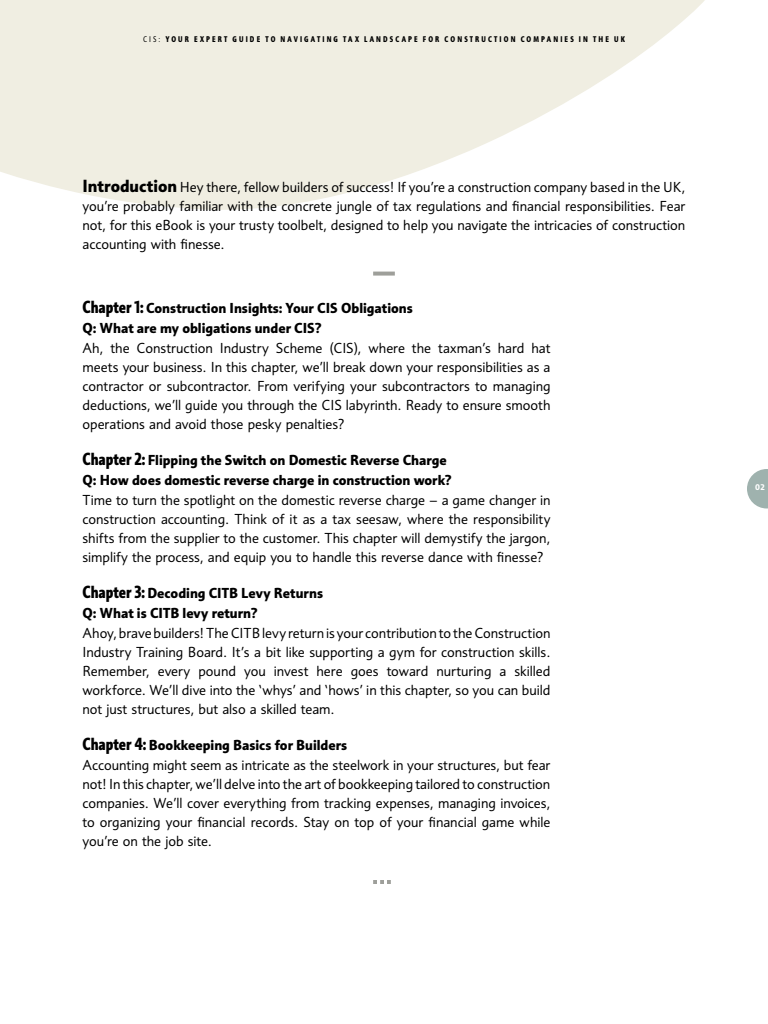
<style>
.page{position:relative;width:768px;height:1024px;background:#fff}
.page>*{position:absolute;margin:0;border:0;box-sizing:border-box;transform-origin:0 0}
.t1{font:14px/19px "Informa Pro";color:#000;text-align:justify}
.t2{font:700 14px/20px "Informa Pro";color:#000}
.t3{font:700 condensed 8px "Informa Pro";letter-spacing:.265em;color:#000}
.t4{font:700 8px "Informa Pro";color:#fff}
.s1{font-weight:400}
.s2{font-weight:700;font-size:17px}
.s3{font-stretch:condensed;font-size:17px}
.s4{font-weight:700;font-stretch:condensed;font-size:17px}
.s5{font-weight:700}
</style>
<div class="page">
<svg style="left:0;top:0;width:705px;height:210px;fill:#f0eee2"></svg>
<svg style="left:747px;top:469px;width:21px;height:39px"></svg>
<svg style="left:373px;top:272px;width:22px;height:4px"></svg>
<svg style="left:373px;top:880px;width:18px;height:4px"></svg>
<p class="t3" style="left:143px;top:34px;width:483px"><span class="s1">CIS:</span> YOUR EXPERT GUIDE TO NAVIGATING TAX LANDSCAPE FOR CONSTRUCTION COMPANIES IN THE UK</p>
<p class="t1" style="left:82px;top:177px;width:605px"><span class="s2">Introduction</span> Hey there, fellow builders of success! If you’re a construction company based in the UK, you’re probably familiar with the concrete jungle of tax regulations and financial responsibilities. Fear not, for this eBook is your trusty toolbelt, designed to help you navigate the intricacies of construction accounting with finesse.</p>
<p class="t2" style="left:82px;top:298px;width:332px"><span class="s3">Chapter 1:</span> Construction Insights: Your CIS Obligations<br>Q: What are my obligations under CIS?</p>
<p class="t1" style="left:83px;top:338px;width:470px">Ah, the Construction Industry Scheme (CIS), where the taxman’s hard hat meets your business. In this chapter, we’ll break down your responsibilities as a contractor or subcontractor. From verifying your subcontractors to managing deductions, we’ll guide you through the CIS labyrinth. Ready to ensure smooth operations and avoid those pesky penalties?</p>
<p class="t2" style="left:82px;top:450px;width:372px"><span class="s3">Chapter 2:</span> Flipping the Switch on Domestic Reverse Charge<br>Q: How does domestic reverse charge in construction work?</p>
<p class="t1" style="left:83px;top:490px;width:470px">Time to turn the spotlight on the domestic reverse charge – a game changer in construction accounting. Think of it as a tax seesaw, where the responsibility shifts from the supplier to the customer. This chapter will demystify the jargon, simplify the process, and equip you to handle this reverse dance with finesse?</p>
<p class="t2" style="left:82px;top:583px;width:242px"><span class="s3">Chapter 3:</span> Decoding CITB Levy Returns<br>Q: What is CITB levy return?</p>
<p class="t1" style="left:82px;top:623px;width:470px">Ahoy, brave builders! The CITB levy return is your contribution to the Construction Industry Training Board. It’s a bit like supporting a gym for construction skills.<br>Remember, every pound you invest here goes toward nurturing a skilled workforce. We’ll dive into the ‘whys’ and ‘hows’ in this chapter, so you can build not just structures, but also a skilled team.</p>
<p class="t1" style="left:82px;top:735px;width:470px;text-align:left"><span class="s4">Chapter 4:</span> <span class="s5">Bookkeeping Basics for Builders<br></span>Accounting might seem as intricate as the steelwork in your structures, but fear not! In this chapter, we’ll delve into the art of bookkeeping tailored to construction companies. We’ll cover everything from tracking expenses, managing invoices, to organizing your financial records. Stay on top of your financial game while you’re on the job site.</p>
<p class="t4" style="left:755px;top:483px;width:11px">02</p>
</div>
